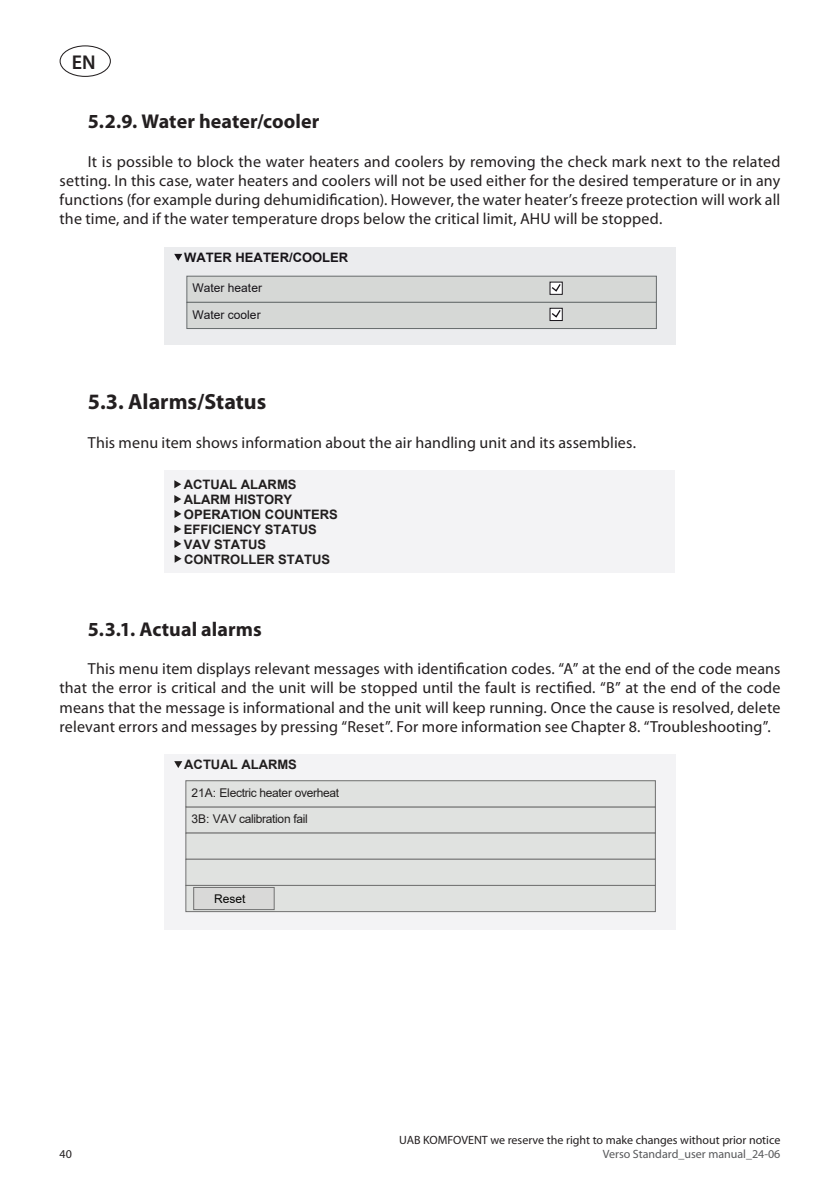
<style>
.page{position:relative;width:840px;height:1191px;background:#fff}
.page>*{position:absolute;margin:0;border:0;box-sizing:border-box;transform-origin:0 0}
.t1{font:700 22px "Myriad Pro";color:#231f20}
.t2{font:700 20px "Myriad Pro";letter-spacing:.005em;color:#231f20}
.t3{font:600 20px "Myriad Pro";color:#231f20}
.t4{font:16px/19.2px "Myriad Pro";letter-spacing:.01em;color:#231f20;text-align:justify}
.t5{font:700 13px/14.8px "Arial";color:#211e1e}
.t6{font:700 13px "Arial";color:#171419}
.t7{font:12px "Myriad Pro";color:#231f20}
.t8{font:12px "Arial";letter-spacing:-.025em;color:#211e1e}
.t9{font:12px "Myriad Pro";color:#57585a}
.t10{font:12px "Arial";color:#171419}
.t11{font:12px "Arial";color:#050504}
</style>
<div class="page">
<div style="left:60px;top:45px;width:51px;height:32px;border:1px solid #231f20;border-radius:50%"></div>
<div style="left:164px;top:247px;width:511px;height:98px;background:#ebecee"></div>
<div style="left:187px;top:276px;width:469px;height:26px;background:#d6d8d6"></div>
<div style="left:186px;top:276px;width:470px;height:27px;border:1px solid #676c6d"></div>
<svg style="left:174px;top:254px;width:8px;height:7px"></svg>
<div style="left:549px;top:281px;width:13px;height:14px;border:1px solid #171419"></div>
<svg style="left:550px;top:282px;width:11px;height:11px"></svg>
<div style="left:187px;top:302px;width:469px;height:26px;background:#d6d8d6"></div>
<div style="left:186px;top:302px;width:470px;height:27px;border:1px solid #676c6d"></div>
<div style="left:549px;top:308px;width:13px;height:13px;border:1px solid #171419"></div>
<svg style="left:550px;top:308px;width:11px;height:11px"></svg>
<div style="left:165px;top:470px;width:509px;height:103px;background:#f3f3f5"></div>
<svg style="left:174px;top:480px;width:7px;height:8px"></svg>
<svg style="left:174px;top:495px;width:7px;height:8px"></svg>
<svg style="left:174px;top:510px;width:7px;height:8px"></svg>
<svg style="left:174px;top:525px;width:7px;height:8px"></svg>
<svg style="left:174px;top:540px;width:7px;height:8px"></svg>
<svg style="left:174px;top:554px;width:7px;height:9px"></svg>
<div style="left:164px;top:754px;width:511px;height:175px;background:#f3f3f5"></div>
<svg style="left:174px;top:761px;width:8px;height:7px"></svg>
<div style="left:186px;top:807px;width:469px;height:26px;background:#e0e2e0"></div>
<div style="left:185px;top:806px;width:470px;height:27px;border:1px solid #717171"></div>
<div style="left:186px;top:780px;width:469px;height:27px;background:#e0e2e0"></div>
<div style="left:185px;top:780px;width:470px;height:27px;border:1px solid #717171"></div>
<div style="left:186px;top:833px;width:469px;height:26px;background:#e0e2e0"></div>
<div style="left:185px;top:832px;width:470px;height:27px;border:1px solid #717171"></div>
<div style="left:186px;top:859px;width:469px;height:26px;background:#e0e2e0"></div>
<div style="left:185px;top:858px;width:470px;height:28px;border:1px solid #717171"></div>
<div style="left:186px;top:885px;width:469px;height:26px;background:#e0e2e0"></div>
<div style="left:185px;top:885px;width:470px;height:27px;border:1px solid #717171"></div>
<div style="left:193px;top:887px;width:81px;height:22px;background:#d9d9d8"></div>
<div style="left:193px;top:887px;width:81px;height:23px;border:1px solid #707171"></div>
<p class="t3" style="left:72px;top:49px;width:25px">EN</p>
<p class="t2" style="left:88px;top:109px;width:233px">5.2.9. Water heater/cooler</p>
<p class="t4" style="left:60px;top:152px;width:722px;text-indent:28px">It is possible to block the water heaters and coolers by removing the check mark next to the related setting. In this case, water heaters and coolers will not be used either for the desired temperature or in any functions (for example during dehumidification). However, the water heater’s freeze protection will work all the time, and if the water temperature drops below the critical limit, AHU will be stopped.</p>
<p class="t6" style="left:184px;top:248px;width:165px">WATER HEATER/COOLER</p>
<p class="t10" style="left:192px;top:280px;width:71px">Water heater</p>
<p class="t10" style="left:192px;top:306px;width:70px">Water cooler</p>
<h1 class="t1" style="left:88px;top:388px;width:180px">5.3. Alarms/Status</h1>
<p class="t4" style="left:88px;top:433px;width:549px">This menu item shows information about the air handling unit and its assemblies.</p>
<p class="t5" style="left:184px;top:477px;width:156px">ACTUAL ALARMS<br>ALARM HISTORY<br>OPERATION COUNTERS<br>EFFICIENCY STATUS<br>VAV STATUS<br>CONTROLLER STATUS</p>
<p class="t2" style="left:88px;top:616px;width:175px">5.3.1. Actual alarms</p>
<p class="t4" style="left:60px;top:659px;width:722px;text-indent:28px">This menu item displays relevant messages with identification codes. “A” at the end of the code means that the error is critical and the unit will be stopped until the fault is rectified. “B” at the end of the code means that the message is informational and the unit will keep running. Once the cause is resolved, delete relevant errors and messages by pressing “Reset”. For more information see Chapter 8. “Troubleshooting”.</p>
<p class="t5" style="left:184px;top:757px;width:114px">ACTUAL ALARMS</p>
<p class="t8" style="left:191px;top:784px;width:149px">21A: Electric heater overheat</p>
<p class="t8" style="left:191px;top:810px;width:118px">3B: VAV calibration fail</p>
<p class="t11" style="left:214px;top:891px;width:33px">Reset</p>
<p class="t7" style="left:399px;top:1132px;width:382px">UAB KOMFOVENT we reserve the right to make changes without prior notice</p>
<p class="t7" style="left:60px;top:1146px;width:14px">40</p>
<p class="t9" style="left:602px;top:1146px;width:179px">Verso Standard_user manual_24-06</p>
</div>
